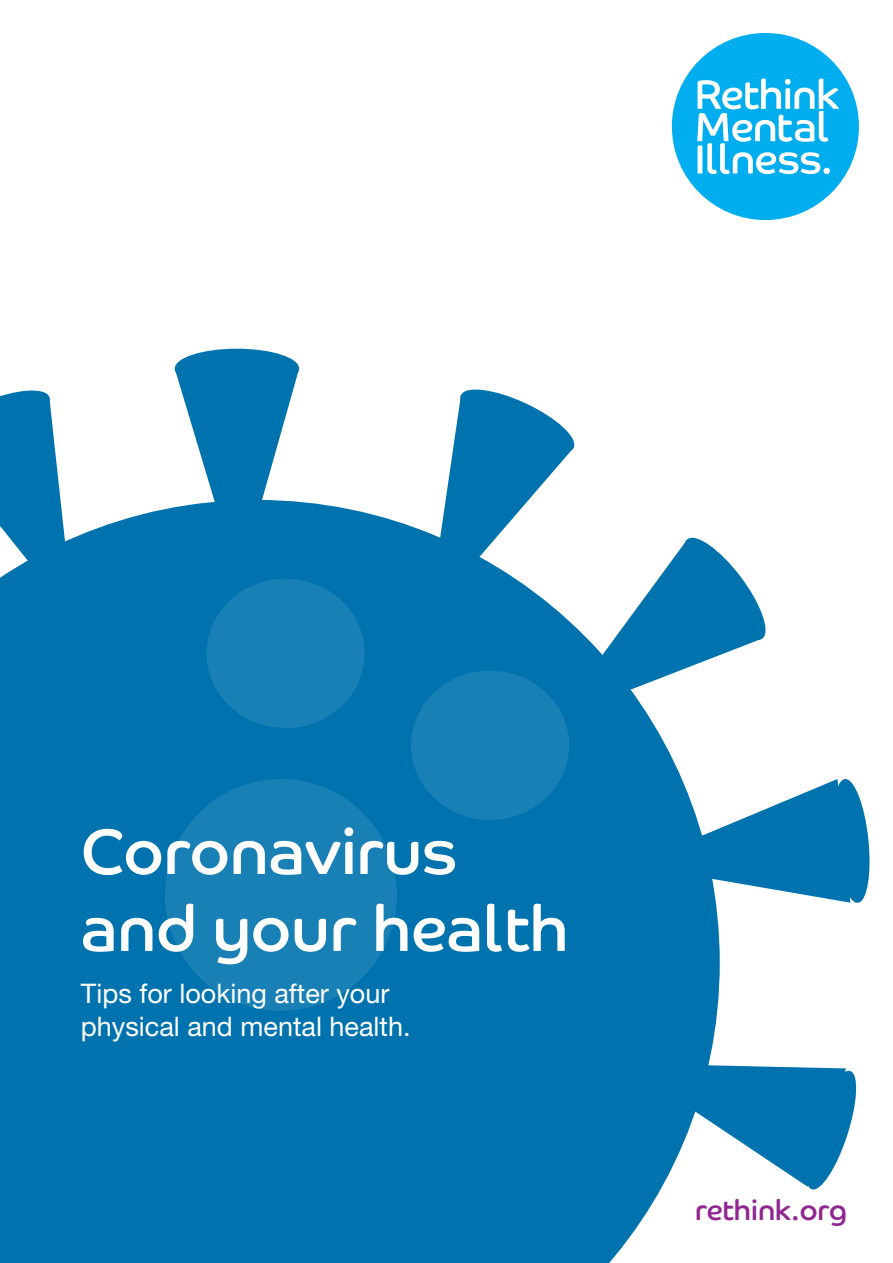
<style>
.page{position:relative;width:893px;height:1263px;background:#fff}
.page>*{position:absolute;margin:0;border:0;box-sizing:border-box;transform-origin:0 0}
.t1{font:64.2px/76.9px "Co Rethink";color:#fff}
.t2{font:28.5px "Co Rethink";color:#90268f}
.t3{font:27px/32.4px "Helvetica Neue LT Pro";color:#fff}
</style>
<div class="page">
<div style="left:0;top:501px;width:720px;height:762px;background:#0073ae"></div>
<div style="left:672px;top:33px;width:187px;height:187px;background:#00aeef;border-radius:50%"></div>
<svg style="left:697px;top:78px;width:142px;height:96px"></svg>
<div style="left:175px;top:349px;width:124px;height:39px;background:#0073ae;border-radius:50%"></div>
<svg style="left:175px;top:370px;width:124px;height:148px"></svg>
<svg style="left:0;top:390px;width:66px;height:175px"></svg>
<svg style="left:438px;top:389px;width:140px;height:176px"></svg>
<svg style="left:595px;top:533px;width:171px;height:162px"></svg>
<svg style="left:694px;top:778px;width:176px;height:126px"></svg>
<svg style="left:679px;top:1065px;width:178px;height:127px"></svg>
<div style="left:165px;top:779px;width:232px;height:232px;background:#1980b5;border-radius:50%"></div>
<div style="left:207px;top:579px;width:158px;height:149px;background:#1980b5;border-radius:50%"></div>
<div style="left:411px;top:671px;width:158px;height:149px;background:#1980b5;border-radius:50%"></div>
<p class="t1" style="left:81px;top:813px;width:489px">Coronavirus and your health</p>
<p class="t3" style="left:81px;top:977px;width:331px">Tips for looking after your physical and mental health.</p>
<p class="t2" style="left:695px;top:1193px;width:153px">rethink.org</p>
</div>
